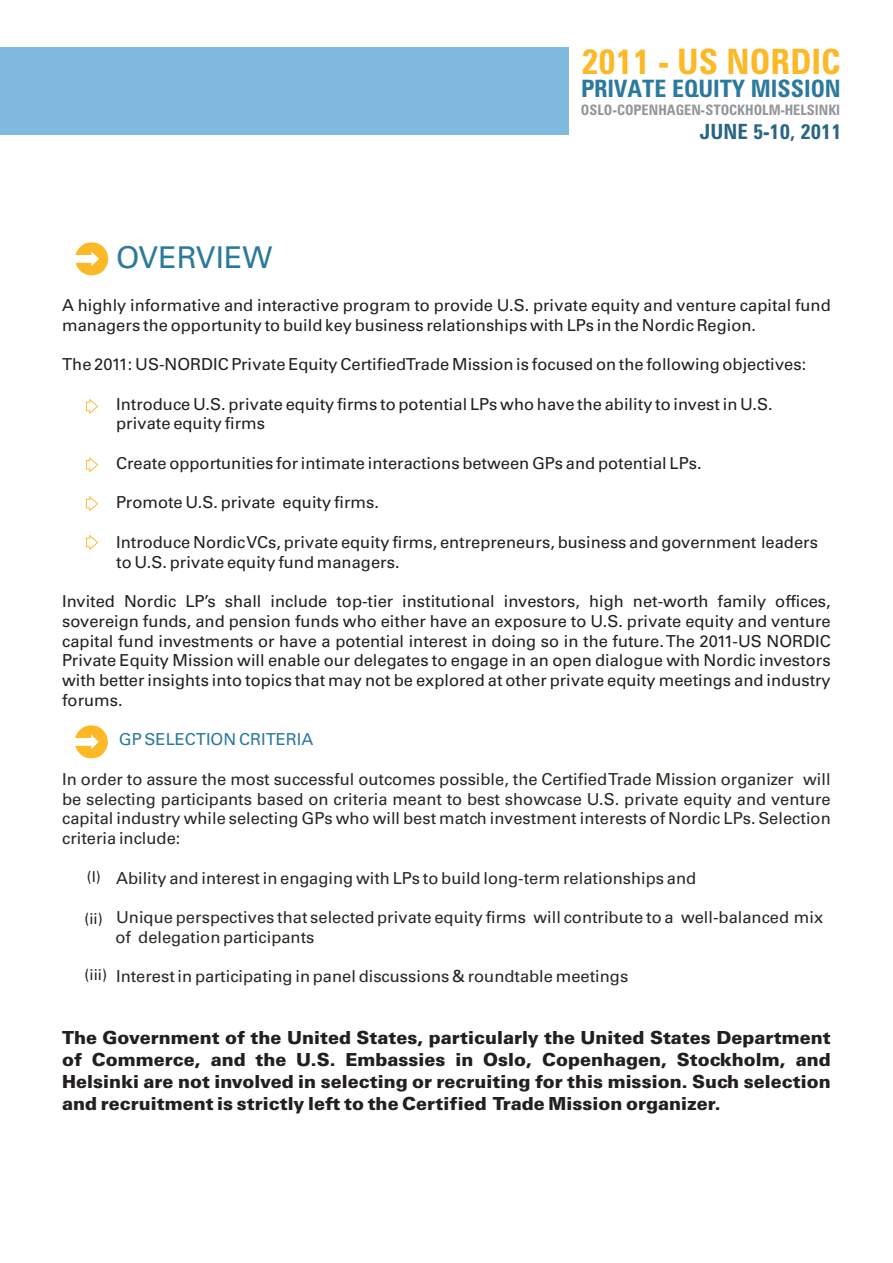
<style>
.page{position:relative;width:893px;height:1263px;background:#fff}
.page>*{position:absolute;margin:0;border:0;box-sizing:border-box;transform-origin:0 0}
.t1{font:700 condensed 34.95px "Zurich BT";color:#fcb825}
.t2{font:30px "Univers LT Std";color:#2b799c}
.t3{font:700 condensed 24px "Zurich BT";color:#2b799c}
.t4{font:700 condensed 21px "Zurich BT";color:#286686}
.t5{font:900 18px/22.2px "Univers LT Std";color:#231f20;text-align:justify}
.t6{font:16.5px/19.8px "Univers LT Std";color:#231f20}
.t7{font:16.5px/19.8px "Univers LT Std";color:#2a2723;text-align:justify}
.t8{font:16.5px "Univers LT Std";color:#2b799c}
.t9{font:15px "Univers LT Std";color:#231f20}
.t10{font:15px "Univers LT Std";color:#2a2723}
.t11{font:700 condensed 14.4px "Zurich BT";color:#939598}
</style>
<div class="page">
<svg style="left:86px;top:399px;width:12px;height:15px"></svg>
<svg style="left:86px;top:457px;width:12px;height:16px"></svg>
<svg style="left:86px;top:496px;width:12px;height:15px"></svg>
<svg style="left:86px;top:535px;width:12px;height:15px"></svg>
<svg style="left:75px;top:725px;width:33px;height:33px"></svg>
<svg style="left:76px;top:242px;width:32px;height:33px"></svg>
<div style="left:0;top:47px;width:569px;height:87px;background:#7fb9dd"></div>
<h2 class="t2" style="left:116px;top:246px;width:158px">OVERVIEW</h2>
<h1 class="t1" style="left:581px;top:47px;width:261px">2011 - US NORDIC</h1>
<h3 class="t3" style="left:581px;top:79px;width:261px">PRIVATE EQUITY MISSION</h3>
<p class="t11" style="left:581px;top:104px;width:261px">OSLO-COPENHAGEN-STOCKHOLM-HELSINKI</p>
<p class="t4" style="left:700px;top:123px;width:143px">JUNE 5-10, 2011</p>
<p class="t6" style="left:62px;top:297px;width:770px">A highly informative and interactive program to provide U.S. private equity and venture capital fund managers the opportunity to build key business relationships with LPs in the Nordic Region.</p>
<p class="t6" style="left:62px;top:356px;width:746px">The 2011: US-NORDIC Private Equity CertifiedTrade Mission is focused on the following objectives:</p>
<p class="t6" style="left:116px;top:396px;width:658px">Introduce U.S. private equity firms to potential LPs who have the ability to invest in U.S. private equity firms</p>
<p class="t6" style="left:116px;top:455px;width:587px">Create opportunities for intimate interactions between GPs and potential LPs.</p>
<p class="t6" style="left:116px;top:495px;width:264px">Promote U.S. private equity firms.</p>
<p class="t6" style="left:116px;top:534px;width:703px">Introduce Nordic VCs, private equity firms, entrepreneurs, business and government leaders to U.S. private equity fund managers.</p>
<p class="t6" style="left:62px;top:593px;width:770px;text-align:justify">Invited Nordic LP’s shall include top-tier institutional investors, high net-worth family offices, sovereign funds, and pension funds who either have an exposure to U.S. private equity and venture capital fund investments or have a potential interest in doing so in the future. The 2011-US NORDIC Private Equity Mission will enable our delegates to engage in an open dialogue with Nordic investors with better insights into topics that may not be explored at other private equity meetings and industry forums.</p>
<p class="t8" style="left:119px;top:733px;width:196px">GP SELECTION CRITERIA</p>
<p class="t7" style="left:62px;top:771px;width:770px">In order to assure the most successful outcomes possible, the Certified Trade Mission organizer will be selecting participants based on criteria meant to best showcase U.S. private equity and venture capital industry while selecting GPs who will best match investment interests of Nordic LPs. Selection criteria include:</p>
<p class="t7" style="left:116px;top:870px;width:581px">Ability and interest in engaging with LPs to build long-term relationships and</p>
<p class="t7" style="left:115px;top:909px;width:709px">Unique perspectives that selected private equity firms will contribute to a well-balanced mix of delegation participants</p>
<p class="t7" style="left:116px;top:969px;width:514px">Interest in participating in panel discussions &amp; roundtable meetings</p>
<p class="t10" style="left:87px;top:871px;width:16px">(I)</p>
<p class="t9" style="left:84px;top:913px;width:20px">(ii)</p>
<p class="t9" style="left:85px;top:969px;width:24px">(iii)</p>
<p class="t5" style="left:62px;top:1028px;width:770px">The Government of the United States, particularly the United States Department of Commerce, and the U.S. Embassies in Oslo, Copenhagen, Stockholm, and Helsinki are not involved in selecting or recruiting for this mission. Such selection and recruitment is strictly left to the Certified Trade Mission organizer.</p>
</div>
